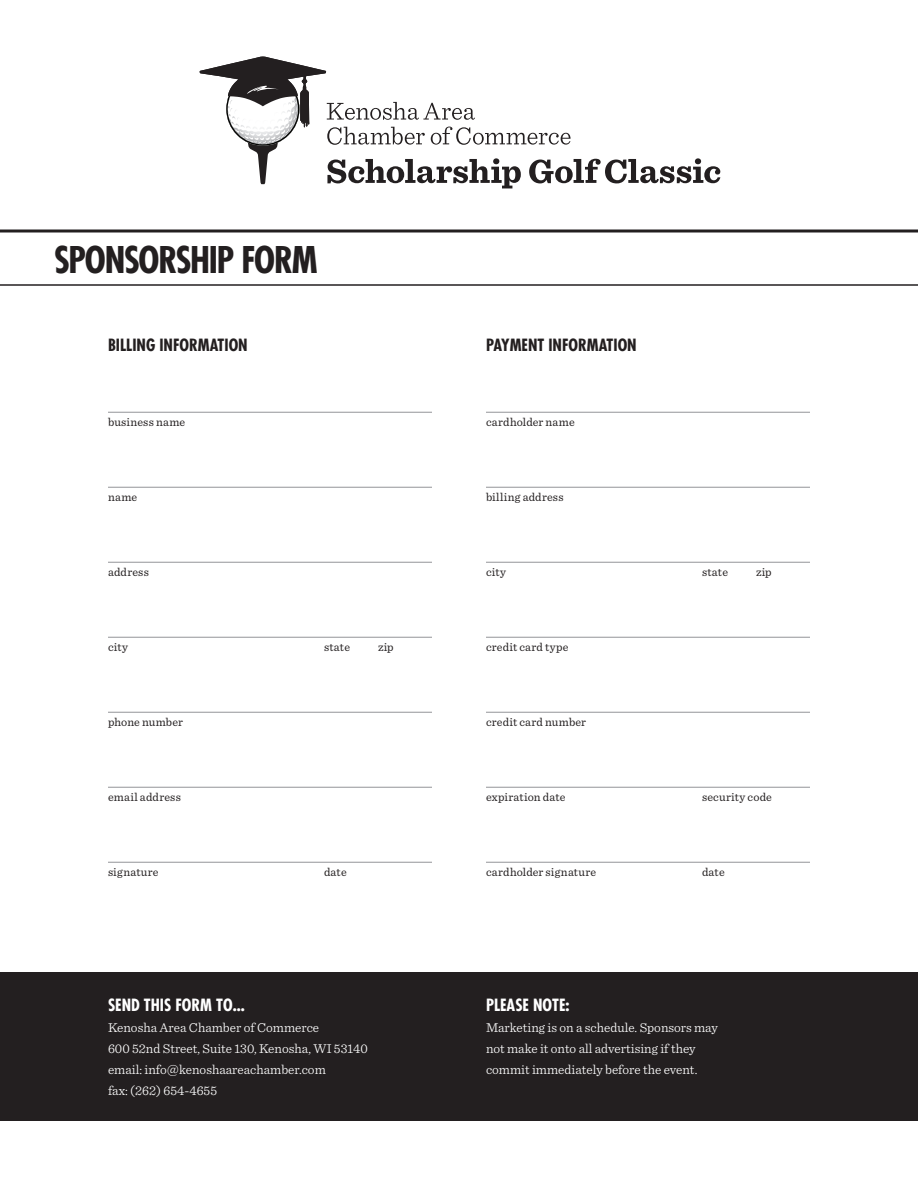
<style>
.page{position:relative;width:918px;height:1188px;background:#fff}
.page>*{position:absolute;margin:0;border:0;box-sizing:border-box;transform-origin:0 0}
.t1{font:700 condensed 36px "Futura Std";letter-spacing:-.035em;color:#231f20}
.t2{font:700 condensed 16.5px "Futura Std";color:#231f20}
.t3{font:700 condensed 16.5px "Futura Std";color:#fff}
.t4{font:300 13.5px/21px "Sentinel";color:#fff}
.t5{font:12px "Sentinel";letter-spacing:.015em;color:#231f20}
</style>
<div class="page">
<hr style="left:108px;top:412px;width:324px;height:1px;background:#939598">
<hr style="left:108px;top:487px;width:324px;height:1px;background:#939598">
<hr style="left:108px;top:562px;width:324px;height:1px;background:#939598">
<hr style="left:108px;top:637px;width:324px;height:1px;background:#939598">
<hr style="left:108px;top:712px;width:324px;height:1px;background:#939598">
<hr style="left:108px;top:787px;width:324px;height:1px;background:#939598">
<hr style="left:108px;top:862px;width:324px;height:1px;background:#939598">
<hr style="left:486px;top:412px;width:324px;height:1px;background:#939598">
<hr style="left:486px;top:487px;width:324px;height:1px;background:#939598">
<hr style="left:486px;top:562px;width:324px;height:1px;background:#939598">
<hr style="left:486px;top:637px;width:324px;height:1px;background:#939598">
<hr style="left:486px;top:712px;width:324px;height:1px;background:#939598">
<hr style="left:486px;top:787px;width:324px;height:1px;background:#939598">
<hr style="left:486px;top:862px;width:324px;height:1px;background:#939598">
<div style="left:0;top:972px;width:918px;height:148px;background:#231f20"></div>
<hr style="left:0;top:230px;width:918px;height:2px;background:#231f20">
<hr style="left:0;top:284px;width:918px;height:2px;background:#231f20">
<svg style="left:199px;top:56px;width:521px;height:132px"></svg>
<h1 class="t1" style="left:54px;top:237px;width:265px">SPONSORSHIP FORM</h1>
<p class="t2" style="left:108px;top:335px;width:141px">BILLING INFORMATION</p>
<p class="t2" style="left:486px;top:335px;width:152px">PAYMENT INFORMATION</p>
<p class="t5" style="left:108px;top:413px;width:79px">business name</p>
<p class="t5" style="left:486px;top:413px;width:90px">cardholder name</p>
<p class="t5" style="left:108px;top:488px;width:31px">name</p>
<p class="t5" style="left:486px;top:488px;width:79px">billing address</p>
<p class="t5" style="left:108px;top:563px;width:42px">address</p>
<p class="t5" style="left:486px;top:563px;width:21px">city</p>
<p class="t5" style="left:702px;top:563px;width:28px">state</p>
<p class="t5" style="left:756px;top:563px;width:17px">zip</p>
<p class="t5" style="left:108px;top:638px;width:21px">city</p>
<p class="t5" style="left:324px;top:638px;width:28px">state</p>
<p class="t5" style="left:378px;top:638px;width:17px">zip</p>
<p class="t5" style="left:486px;top:638px;width:84px">credit card type</p>
<p class="t5" style="left:108px;top:713px;width:77px">phone number</p>
<p class="t5" style="left:486px;top:713px;width:102px">credit card number</p>
<p class="t5" style="left:108px;top:788px;width:74px">email address</p>
<p class="t5" style="left:486px;top:788px;width:81px">expiration date</p>
<p class="t5" style="left:702px;top:788px;width:71px">security code</p>
<p class="t5" style="left:108px;top:863px;width:52px">signature</p>
<p class="t5" style="left:324px;top:863px;width:24px">date</p>
<p class="t5" style="left:486px;top:863px;width:112px">cardholder signature</p>
<p class="t5" style="left:702px;top:863px;width:24px">date</p>
<p class="t3" style="left:108px;top:995px;width:138px">SEND THIS FORM TO...</p>
<p class="t4" style="left:108px;top:1016px;width:261px">Kenosha Area Chamber of Commerce<br>600 52nd Street, Suite 130, Kenosha, WI 53140 email: info@kenoshaareachamber.com<br>fax: (262) 654-4655</p>
<p class="t3" style="left:486px;top:995px;width:85px">PLEASE NOTE:</p>
<p class="t4" style="left:486px;top:1016px;width:233px">Marketing is on a schedule. Sponsors may not make it onto all advertising if they commit immediately before the event.</p>
</div>
